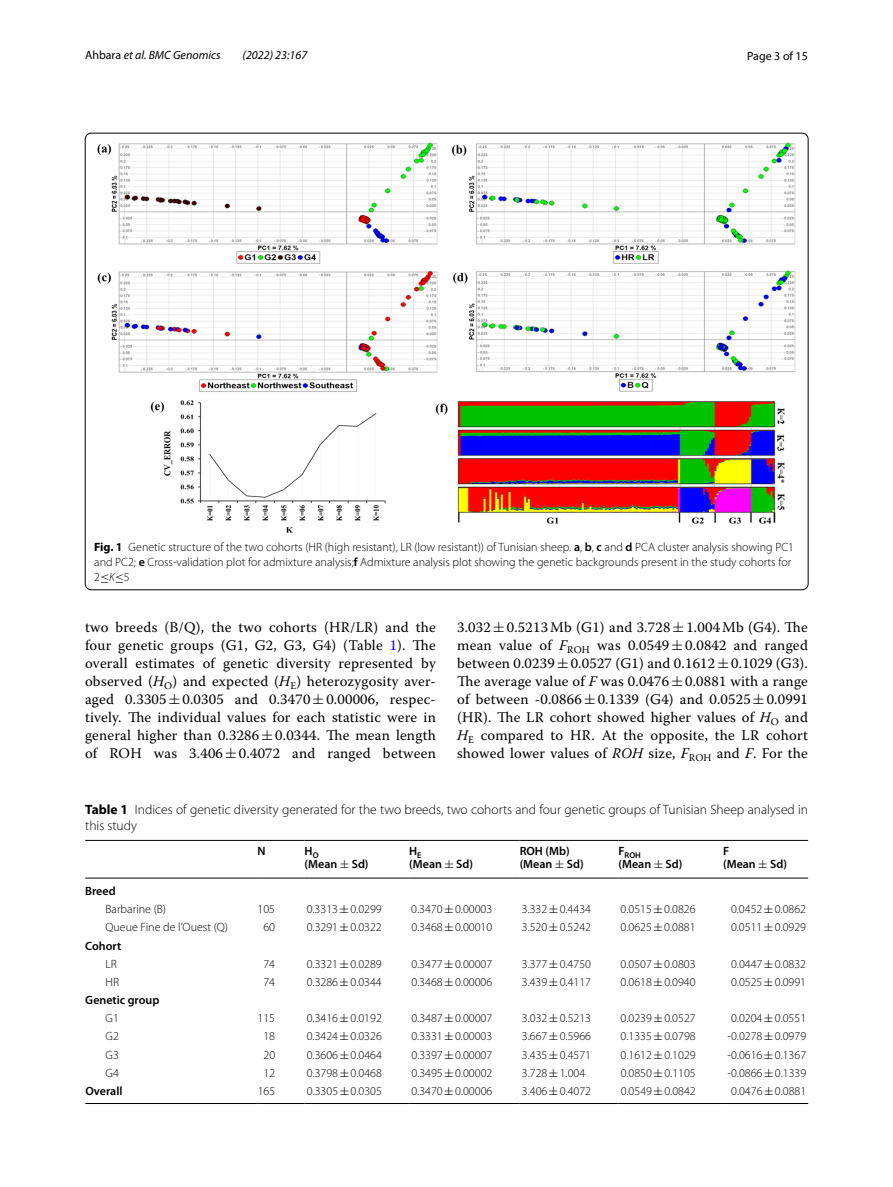
<style>
.page{position:relative;width:893px;height:1187px;background:#fff}
.page>*{position:absolute;margin:0;border:0;box-sizing:border-box;transform-origin:0 0}
.t1{font:14.7px/18px "Warnock Pro";letter-spacing:.015em;color:#000;text-align:justify}
.t2{font:300 13.5px/16.5px "Myriad Pro";color:#000}
.t3{font:300 12px/15px "Myriad Pro";color:#000}
.t4{font:600 12px/13.5px "Myriad Pro";color:#000}
.t5{font:italic 12px "Myriad Pro";color:#000}
.t6{font:12px "Myriad Pro";color:#000}
.t7{font:600 8.4px "Myriad Pro";color:#000}
.s1{font-style:normal}
.s2{font-weight:700}
.s3{font-weight:600}
.s4{font-family:"MTSY";font-weight:400}
.s5{font-style:italic}
.s6{color:#00f}
.s7{font-family:"MTSY"}
</style>
<div class="page">
<img style="left:97px;top:142px;width:699px;height:391px">
<hr style="left:85px;top:840px;width:173px;height:1px;background:#000">
<hr style="left:85px;top:877px;width:173px;height:1px;background:#000">
<hr style="left:258px;top:840px;width:47px;height:1px;background:#000">
<hr style="left:258px;top:877px;width:47px;height:1px;background:#000">
<hr style="left:305px;top:840px;width:104px;height:1px;background:#000">
<hr style="left:305px;top:877px;width:104px;height:1px;background:#000">
<hr style="left:409px;top:840px;width:111px;height:1px;background:#000">
<hr style="left:409px;top:877px;width:111px;height:1px;background:#000">
<hr style="left:520px;top:840px;width:98px;height:1px;background:#000">
<hr style="left:520px;top:877px;width:98px;height:1px;background:#000">
<hr style="left:618px;top:840px;width:105px;height:1px;background:#000">
<hr style="left:618px;top:877px;width:105px;height:1px;background:#000">
<hr style="left:723px;top:840px;width:85px;height:1px;background:#000">
<hr style="left:723px;top:877px;width:85px;height:1px;background:#000">
<hr style="left:85px;top:1103px;width:173px;height:1px;background:#000">
<hr style="left:258px;top:1103px;width:47px;height:1px;background:#000">
<hr style="left:305px;top:1103px;width:104px;height:1px;background:#000">
<hr style="left:409px;top:1103px;width:111px;height:1px;background:#000">
<hr style="left:520px;top:1103px;width:98px;height:1px;background:#000">
<hr style="left:618px;top:1103px;width:105px;height:1px;background:#000">
<hr style="left:723px;top:1103px;width:85px;height:1px;background:#000">
<p class="t5" style="left:85px;top:48px;width:137px"><span class="s1">Ahbara</span> et al. BMC Genomics</p>
<p class="t5" style="left:243px;top:48px;width:66px">(2022) 23:167</p>
<p class="t6" style="left:747px;top:48px;width:62px">Page 3 of 15</p>
<p class="t3" style="left:94px;top:539px;width:701px"><span class="s2">Fig. 1</span> Genetic structure of the two cohorts (HR (high resistant), LR (low resistant)) of Tunisian sheep. <span class="s3">a</span>, <span class="s3">b</span>, <span class="s3">c</span> and <span class="s3">d</span> PCA cluster analysis showing PC1 and PC2; <span class="s3">e</span> Cross-validation plot for admixture analysis;<span class="s3">f</span> Admixture analysis plot showing the genetic backgrounds present in the study cohorts for<br>2<span class="s4">≤</span><span class="s5">K</span><span class="s4">≤</span>5</p>
<p class="t1" style="left:85px;top:617px;width:352px">two breeds (B/Q), the two cohorts (HR/LR) and the four genetic groups (G1, G2, G3, G4) (Table <span class="s6">1</span>). The overall estimates of genetic diversity represented by observed (<span class="s5">H</span><sub>O</sub>) and expected (<span class="s5">H</span><sub>E</sub>) heterozygosity aver&shy;aged 0.3305<span class="s7">±</span>0.0305 and 0.3470<span class="s7">±</span>0.00006, respec&shy;tively. The individual values for each statistic were in general higher than 0.3286<span class="s7">±</span>0.0344. The mean length of ROH was 3.406<span class="s7">±</span>0.4072 and ranged between</p>
<p class="t1" style="left:457px;top:617px;width:352px">3.032<span class="s7">±</span>0.5213Mb (G1) and 3.728<span class="s7">±</span>1.004Mb (G4). The mean value of <span class="s5">F</span><sub>ROH</sub> was 0.0549<span class="s7">±</span>0.0842 and ranged between 0.0239<span class="s7">±</span>0.0527 (G1) and 0.1612<span class="s7">±</span>0.1029 (G3).<br>The average value of <span class="s5">F</span> was 0.0476<span class="s7">±</span>0.0881 with a range of between -0.0866<span class="s7">±</span>0.1339 (G4) and 0.0525<span class="s7">±</span>0.0991 (HR). The LR cohort showed higher values of <span class="s5">H</span><sub>O</sub> and <span class="s5">H</span><sub>E</sub> compared to HR. At the opposite, the LR cohort showed lower values of <span class="s5">ROH</span> size, <span class="s5">F</span><sub>ROH</sub> and <span class="s5">F</span>. For the</p>
<p class="t2" style="left:85px;top:801px;width:724px"><span class="s2">Table 1</span> Indices of genetic diversity generated for the two breeds, two cohorts and four genetic groups of Tunisian Sheep analysed in this study</p>
<p class="t4" style="left:258px;top:843px;width:10px">N</p>
<p class="t4" style="left:305px;top:843px;width:65px">H<sub>O<br></sub>(Mean <span class="s4">±</span> Sd)</p>
<p class="t4" style="left:409px;top:843px;width:65px">H<sub>E<br></sub>(Mean <span class="s4">±</span> Sd)</p>
<p class="t4" style="left:520px;top:843px;width:65px">ROH (Mb) (Mean <span class="s4">±</span> Sd)</p>
<p class="t7" style="left:618px;top:849px;width:24px"><sup>F</sup>ROH</p>
<p class="t4" style="left:723px;top:843px;width:65px">F<br>(Mean <span class="s4">±</span> Sd)</p>
<p class="t4" style="left:618px;top:857px;width:65px">(Mean <span class="s4">±</span> Sd)</p>
<p class="t4" style="left:85px;top:884px;width:32px">Breed</p>
<p class="t3" style="left:105px;top:901px;width:62px">Barbarine (B)</p>
<p class="t3" style="left:258px;top:901px;width:19px">105</p>
<p class="t3" style="left:307px;top:901px;width:77px">0.3313<span class="s4">±</span>0.0299</p>
<p class="t3" style="left:411px;top:901px;width:82px">0.3470<span class="s4">±</span>0.00003</p>
<p class="t3" style="left:522px;top:901px;width:71px">3.332<span class="s4">±</span>0.4434</p>
<p class="t3" style="left:621px;top:901px;width:77px">0.0515<span class="s4">±</span>0.0826</p>
<p class="t3" style="left:731px;top:901px;width:77px">0.0452<span class="s4">±</span>0.0862</p>
<p class="t3" style="left:106px;top:920px;width:124px">Queue Fine de l’Ouest (Q)</p>
<p class="t3" style="left:263px;top:920px;width:13px">60</p>
<p class="t3" style="left:307px;top:920px;width:77px">0.3291<span class="s4">±</span>0.0322</p>
<p class="t3" style="left:411px;top:920px;width:82px">0.3468<span class="s4">±</span>0.00010</p>
<p class="t3" style="left:522px;top:920px;width:71px">3.520<span class="s4">±</span>0.5242</p>
<p class="t3" style="left:621px;top:920px;width:77px">0.0625<span class="s4">±</span>0.0881</p>
<p class="t3" style="left:731px;top:920px;width:77px">0.0511<span class="s4">±</span>0.0929</p>
<p class="t4" style="left:85px;top:938px;width:38px">Cohort</p>
<p class="t3" style="left:106px;top:956px;width:13px">LR</p>
<p class="t3" style="left:263px;top:956px;width:13px">74</p>
<p class="t3" style="left:307px;top:956px;width:77px">0.3321<span class="s4">±</span>0.0289</p>
<p class="t3" style="left:411px;top:956px;width:82px">0.3477<span class="s4">±</span>0.00007</p>
<p class="t3" style="left:522px;top:956px;width:71px">3.377<span class="s4">±</span>0.4750</p>
<p class="t3" style="left:621px;top:956px;width:77px">0.0507<span class="s4">±</span>0.0803</p>
<p class="t3" style="left:731px;top:956px;width:77px">0.0447<span class="s4">±</span>0.0832</p>
<p class="t3" style="left:106px;top:974px;width:15px">HR</p>
<p class="t3" style="left:263px;top:974px;width:13px">74</p>
<p class="t3" style="left:307px;top:974px;width:77px">0.3286<span class="s4">±</span>0.0344</p>
<p class="t3" style="left:411px;top:974px;width:82px">0.3468<span class="s4">±</span>0.00006</p>
<p class="t3" style="left:522px;top:974px;width:71px">3.439<span class="s4">±</span>0.4117</p>
<p class="t3" style="left:621px;top:974px;width:77px">0.0618<span class="s4">±</span>0.0940</p>
<p class="t3" style="left:731px;top:974px;width:77px">0.0525<span class="s4">±</span>0.0991</p>
<p class="t4" style="left:85px;top:992px;width:76px">Genetic group</p>
<p class="t3" style="left:106px;top:1010px;width:15px">G1</p>
<p class="t3" style="left:258px;top:1010px;width:19px">115</p>
<p class="t3" style="left:307px;top:1010px;width:77px">0.3416<span class="s4">±</span>0.0192</p>
<p class="t3" style="left:411px;top:1010px;width:82px">0.3487<span class="s4">±</span>0.00007</p>
<p class="t3" style="left:522px;top:1010px;width:71px">3.032<span class="s4">±</span>0.5213</p>
<p class="t3" style="left:621px;top:1010px;width:77px">0.0239<span class="s4">±</span>0.0527</p>
<p class="t3" style="left:731px;top:1010px;width:77px">0.0204<span class="s4">±</span>0.0551</p>
<p class="t3" style="left:106px;top:1028px;width:15px">G2</p>
<p class="t3" style="left:263px;top:1028px;width:13px">18</p>
<p class="t3" style="left:307px;top:1028px;width:77px">0.3424<span class="s4">±</span>0.0326</p>
<p class="t3" style="left:411px;top:1028px;width:82px">0.3331<span class="s4">±</span>0.00003</p>
<p class="t3" style="left:522px;top:1028px;width:71px">3.667<span class="s4">±</span>0.5966</p>
<p class="t3" style="left:621px;top:1028px;width:77px">0.1335<span class="s4">±</span>0.0798</p>
<p class="t3" style="left:727px;top:1028px;width:80px">-0.0278<span class="s4">±</span>0.0979</p>
<p class="t3" style="left:106px;top:1047px;width:15px">G3</p>
<p class="t3" style="left:263px;top:1047px;width:13px">20</p>
<p class="t3" style="left:307px;top:1047px;width:77px">0.3606<span class="s4">±</span>0.0464</p>
<p class="t3" style="left:411px;top:1047px;width:82px">0.3397<span class="s4">±</span>0.00007</p>
<p class="t3" style="left:522px;top:1047px;width:71px">3.435<span class="s4">±</span>0.4571</p>
<p class="t3" style="left:621px;top:1047px;width:77px">0.1612<span class="s4">±</span>0.1029</p>
<p class="t3" style="left:727px;top:1047px;width:80px">-0.0616<span class="s4">±</span>0.1367</p>
<p class="t3" style="left:106px;top:1065px;width:15px">G4</p>
<p class="t3" style="left:263px;top:1065px;width:13px">12</p>
<p class="t3" style="left:307px;top:1065px;width:77px">0.3798<span class="s4">±</span>0.0468</p>
<p class="t3" style="left:411px;top:1065px;width:82px">0.3495<span class="s4">±</span>0.00002</p>
<p class="t3" style="left:522px;top:1065px;width:65px">3.728<span class="s4">±</span>1.004</p>
<p class="t3" style="left:621px;top:1065px;width:77px">0.0850<span class="s4">±</span>0.1105</p>
<p class="t3" style="left:727px;top:1065px;width:80px">-0.0866<span class="s4">±</span>0.1339</p>
<p class="t4" style="left:85px;top:1083px;width:39px">Overall</p>
<p class="t3" style="left:258px;top:1083px;width:19px">165</p>
<p class="t3" style="left:307px;top:1083px;width:77px">0.3305<span class="s4">±</span>0.0305</p>
<p class="t3" style="left:411px;top:1083px;width:82px">0.3470<span class="s4">±</span>0.00006</p>
<p class="t3" style="left:522px;top:1083px;width:71px">3.406<span class="s4">±</span>0.4072</p>
<p class="t3" style="left:621px;top:1083px;width:77px">0.0549<span class="s4">±</span>0.0842</p>
<p class="t3" style="left:731px;top:1083px;width:77px">0.0476<span class="s4">±</span>0.0881</p>
</div>
